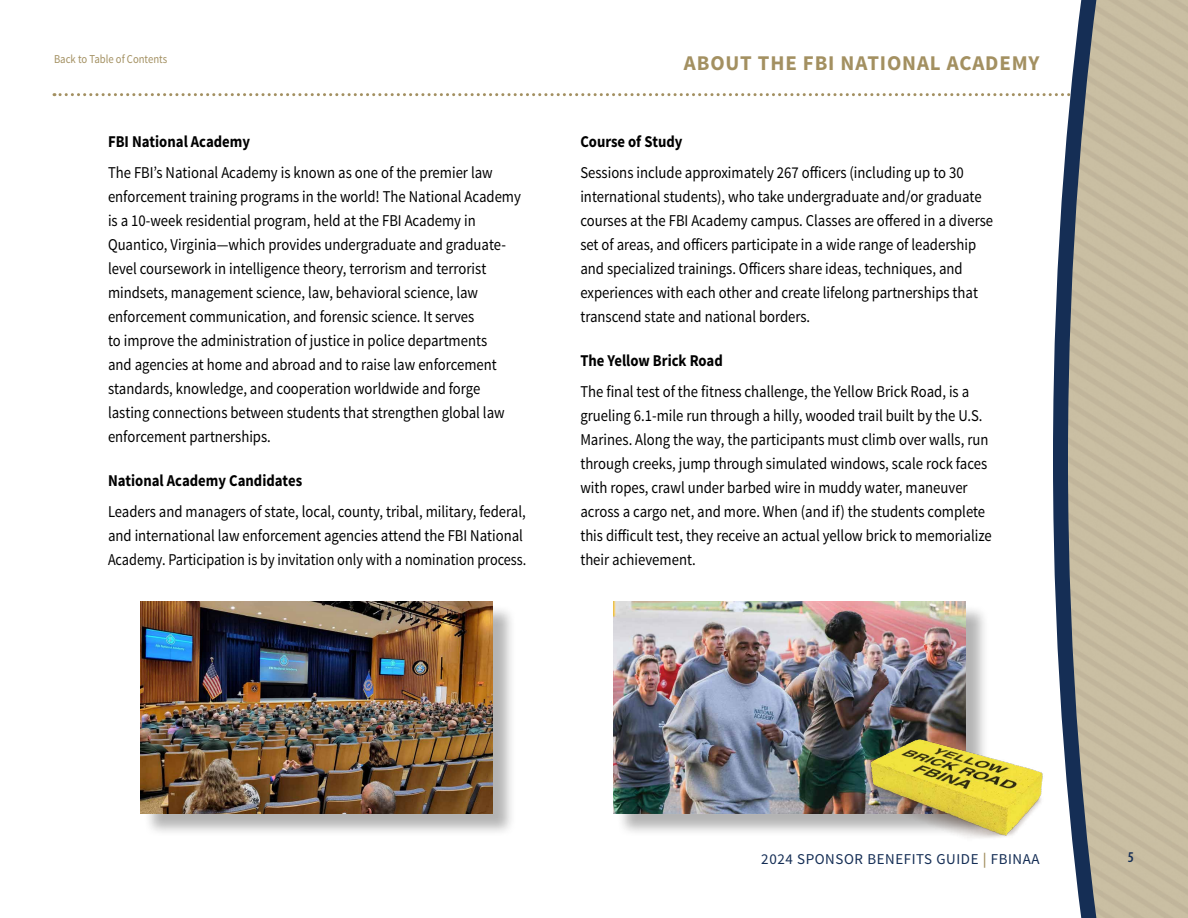
<style>
.page{position:relative;width:1188px;height:918px;background:#fff}
.page>*{position:absolute;margin:0;border:0;box-sizing:border-box;transform-origin:0 0}
.t1{font:700 21px "Source Sans Pro";letter-spacing:.04em;color:#a39061}
.t2{font:16.5px/24px "Source Sans Pro";color:#000;scale:.89 1}
.t3{font:700 16.5px "Source Sans Pro";color:#000;scale:.89 1}
.t4{font:15px "Source Sans Pro";letter-spacing:.04em;color:#152e55}
.t5{font:600 condensed 15px "Myriad Pro";color:#152e55}
.t6{font:12px "Source Sans Pro";color:#a39061;scale:.89 1}
.s1{font-weight:600;color:#a39061}
</style>
<div class="page">
<svg style="left:54px;top:93px;width:991px;height:3px"></svg>
<svg style="left:1045px;top:0;width:143px;height:918px"></svg>
<div style="left:143px;top:605px;width:373px;height:232px;background:#000;opacity:.3"></div>
<img style="left:140px;top:602px;width:352px;height:211px">
<div style="left:616px;top:605px;width:373px;height:232px;background:#000;opacity:.3"></div>
<img style="left:614px;top:602px;width:351px;height:211px">
<img style="left:849px;top:724px;width:210px;height:129px">
<p class="t6" style="left:54px;top:52px;width:129px">Back to Table of Contents</p>
<p class="t1" style="left:684px;top:49px;width:130px">About th e FBI</p>
<p class="t1" style="left:841px;top:49px;width:200px">Nat ional Academy</p>
<p class="t3" style="left:108px;top:131px;width:161px">FBI National Academy</p>
<p class="t2" style="left:108px;top:161px;width:466px">The FBI’s National Academy is known as one of the premier law enforcement training programs in the world! The National Academy is a 10-week residential program, held at the FBI Academy in Quantico, Virginia—which provides undergraduate and graduate&shy;level coursework in intelligence theory, terrorism and terrorist mindsets, management science, law, behavioral science, law enforcement communication, and forensic science. It serves<br>to improve the administration of justice in police departments<br>and agencies at home and abroad and to raise law enforcement standards, knowledge, and cooperation worldwide and forge lasting connections between students that strengthen global law enforcement partnerships.</p>
<p class="t3" style="left:108px;top:470px;width:220px">National Academy Candidates</p>
<p class="t2" style="left:108px;top:500px;width:472px">Leaders and managers of state, local, county, tribal, military, federal, and international law enforcement agencies attend the FBI National<br>Academy. Participation is by invitation only with a nomination process.</p>
<p class="t3" style="left:580px;top:131px;width:116px">Course of Study</p>
<p class="t2" style="left:580px;top:161px;width:465px">Sessions include approximately 267 officers (including up to 30 international students), who take undergraduate and/or graduate courses at the FBI Academy campus. Classes are offered in a diverse set of areas, and officers participate in a wide range of leadership and specialized trainings. Officers share ideas, techniques, and experiences with each other and create lifelong partnerships that transcend state and national borders.</p>
<p class="t3" style="left:580px;top:350px;width:162px">The Yellow Brick Road</p>
<p class="t2" style="left:580px;top:380px;width:464px">The final test of the fitness challenge, the Yellow Brick Road, is a grueling 6.1-mile run through a hilly, wooded trail built by the U.S.<br>Marines. Along the way, the participants must climb over walls, run through creeks, jump through simulated windows, scale rock faces with ropes, crawl under barbed wire in muddy water, maneuver across a cargo net, and more. When (and if) the students complete this difficult test, they receive an actual yellow brick to memorialize their achievement.</p>
<p class="t4" style="left:761px;top:850px;width:280px">2024 SPONSOR BENEFITS GUIDE <span class="s1">|</span> FBINAA</p>
<p class="t5" style="left:1128px;top:849px;width:8px">5</p>
</div>
